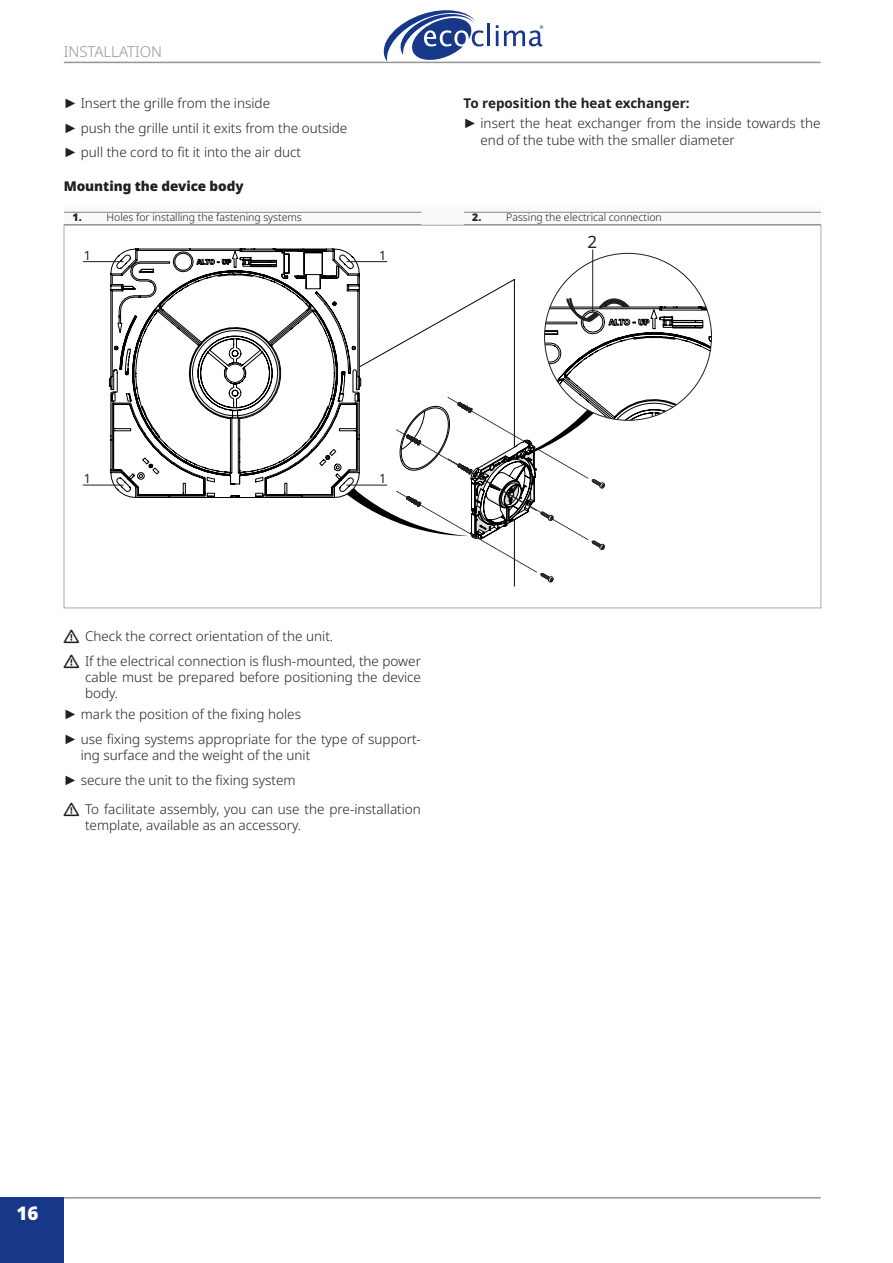
<style>
.page{position:relative;width:893px;height:1263px;background:#fff}
.page>*{position:absolute;margin:0;border:0;box-sizing:border-box;transform-origin:0 0}
.t1{font:900 18.75px "Noto Sans";color:#fff}
.t2{font:16.95px "Noto Sans";color:#231f20}
.t3{font:300 15px "Noto Sans";color:#939598}
.t4{font:300 13.5px/24.8px "Noto Sans";color:#231f20}
.t5{font:900 13.5px "Noto Sans";letter-spacing:-.005em;color:#231f20}
.t6{font:12.75px "Noto Sans";color:#231f20}
.t7{font:300 10.5px "Noto Sans";color:#231f20}
.t8{font:900 10.5px "Noto Sans";color:#231f20}
.s1{font-family:"Arial";font-weight:400}
.s2{font-weight:700}
</style>
<div class="page">
<hr style="left:64px;top:1197px;width:757px;height:1px;background:#939598">
<div style="left:0;top:1197px;width:64px;height:66px;background:#173889"></div>
<hr style="left:64px;top:62px;width:757px;height:1px;background:#939598">
<svg style="left:380px;top:10px;width:103px;height:52px"></svg>
<hr style="left:488px;top:24px;width:2px;height:22px;background:#173889">
<svg style="left:496px;top:25px;width:2px;height:21px"></svg>
<svg style="left:504px;top:25px;width:39px;height:21px"></svg>
<div style="left:64px;top:208px;width:757px;height:17px;background:#f9f9f9"></div>
<hr style="left:64px;top:212px;width:357px;height:1px;background:#808285">
<hr style="left:64px;top:224px;width:357px;height:1px;background:#808285">
<hr style="left:464px;top:212px;width:357px;height:1px;background:#808285">
<hr style="left:464px;top:224px;width:357px;height:1px;background:#808285">
<hr style="left:514px;top:520px;width:1px;height:66px;background:#000001">
<svg style="left:109px;top:211px;width:102px;height:287px"></svg>
<svg style="left:211px;top:211px;width:500px;height:371px"></svg>
<hr style="left:83px;top:261px;width:41px;height:1px;background:#231f20">
<hr style="left:346px;top:261px;width:41px;height:1px;background:#231f20">
<hr style="left:83px;top:485px;width:41px;height:1px;background:#231f20">
<hr style="left:346px;top:485px;width:41px;height:1px;background:#231f20">
<p class="t3" style="left:64px;top:41px;width:14px">Installati</p>
<p class="t3" style="left:140px;top:41px;width:21px">on</p>
<p class="t4" style="left:64px;top:91px;width:285px"><span class="s1">►</span> Insert the grille from the inside<br><span class="s1">►</span> push the grille until it exits from the outside <span class="s1">►</span> pull the cord to fit it into the air duct</p>
<p class="t4" style="left:463px;top:93px;width:359px;line-height:20.4px"><span class="s2">To reposition the heat exchanger:<br></span><span class="s1">►</span> insert the heat exchanger from the inside towards the</p>
<p class="t4" style="left:480px;top:128px;width:256px">end of the tube with the smaller diameter</p>
<p class="t5" style="left:64px;top:175px;width:181px">Mounting the device body</p>
<p class="t8" style="left:73px;top:209px;width:9px">1.</p>
<p class="t7" style="left:107px;top:210px;width:197px">Holes for installing the fastening systems</p>
<p class="t8" style="left:472px;top:209px;width:9px">2.</p>
<p class="t7" style="left:506px;top:210px;width:157px">Passing the electrical connection</p>
<p class="t2" style="left:587px;top:230px;width:11px">2</p>
<p class="t6" style="left:84px;top:246px;width:9px">1</p>
<p class="t6" style="left:379px;top:246px;width:9px">1</p>
<p class="t6" style="left:84px;top:469px;width:9px">1</p>
<p class="t6" style="left:379px;top:469px;width:9px">1</p>
<p class="t4" style="left:85px;top:624px;width:337px">Check the correct orientation of the unit.<br>If the electrical connection is flush-mounted, the power</p>
<p class="t4" style="left:85px;top:670px;width:337px;line-height:16.2px">cable must be prepared before positioning the device body.</p>
<p class="t4" style="left:64px;top:702px;width:359px"><span class="s1">►</span> mark the position of the fixing holes<br><span class="s1">►</span> use fixing systems appropriate for the type of support-</p>
<p class="t4" style="left:64px;top:743px;width:248px;text-indent:17px">ing surface and the weight of the unit <span class="s1">►</span> secure the unit to the fixing system</p>
<p class="t4" style="left:85px;top:801px;width:337px;line-height:16.2px">To facilitate assembly, you can use the pre-installation template, available as an accessory.</p>
<h1 class="t1" style="left:17px;top:1199px;width:23px">16</h1>
</div>
